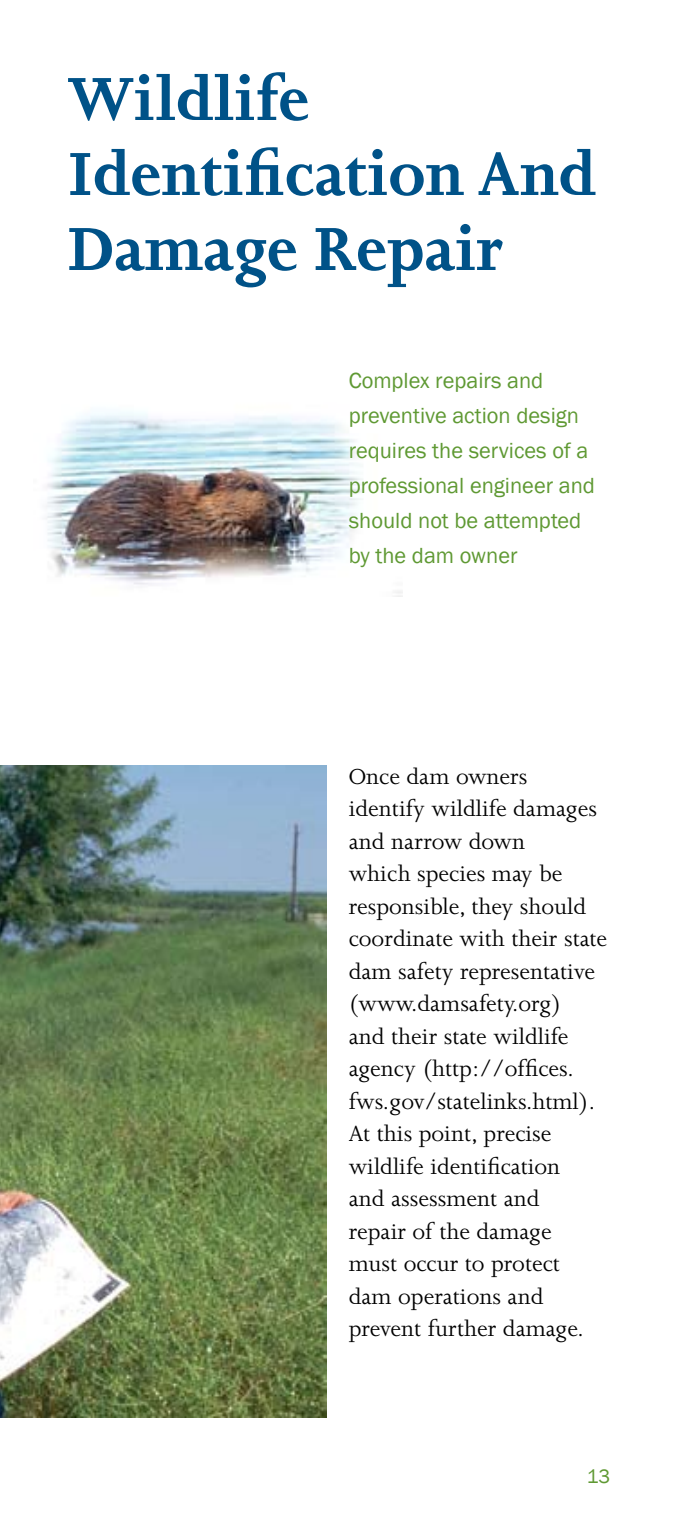
<style>
.page{position:relative;width:675px;height:1530px;background:#fff}
.page>*{position:absolute;margin:0;border:0;box-sizing:border-box;transform-origin:0 0}
.Page_Header{font:700 70px/75px "Joanna";color:#005288}
.Copy{font:25px/32.5px "Joanna";color:#000}
.Callouts{font:22.5px/35px "Franklin Gothic";color:#5f9933}
.t1{font:20px "Franklin Gothic";color:#5f9933}
</style>
<div class="page">
<img style="left:46px;top:412px;width:356px;height:185px">
<img style="left:0;top:765px;width:326px;height:652px">
<p class="Page_Header" style="left:68px;top:62px;width:530px">Wildlife<br>Identification And<br>Damage Repair</p>
<p class="Callouts" style="left:349px;top:363px;width:248px">Complex repairs and preventive action design requires the services of a professional engineer and should not be attempted by the dam owner</p>
<p class="Copy" style="left:349px;top:760px;width:260px">Once dam owners identify wildlife damages and narrow down<br>which species may be responsible, they should coordinate with their state dam safety representative (www.damsafety.org)<br>and their state wildlife agency (http://offices. fws.gov/statelinks.html).<br>At this point, precise wildlife identification<br>and assessment and<br>repair of the damage<br>must occur to protect dam operations and prevent further damage.</p>
<p class="t1" style="left:587px;top:1464px;width:23px">13</p>
</div>
